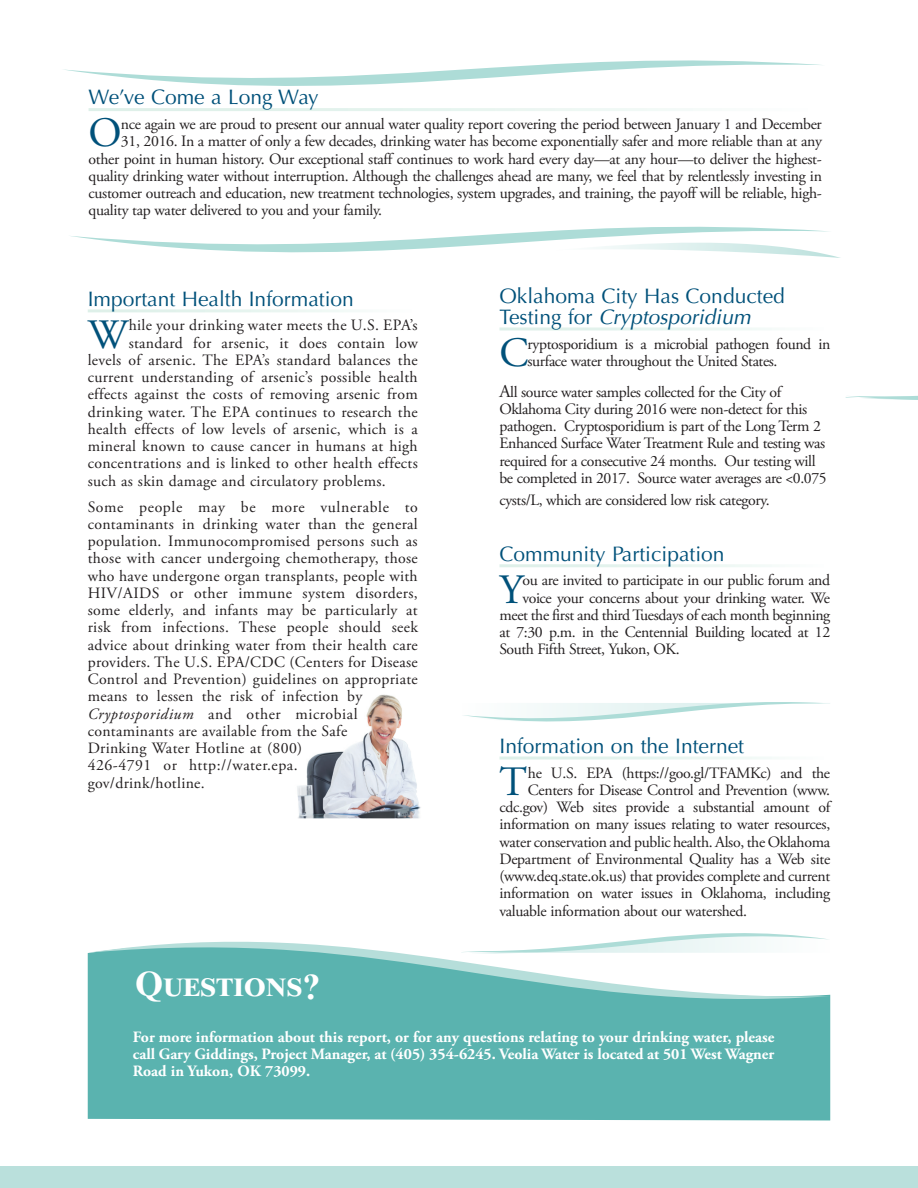
<style>
.page{position:relative;width:918px;height:1188px;background:#fff}
.page>*{position:absolute;margin:0;border:0;box-sizing:border-box;transform-origin:0 0}
.Initial_Cap{font:41.7px "Adobe Garamond Pro";color:#00517a}
.t1{font:700 36px "Times New Roman";color:#fff}
.Article_Headline-Gra{font:21px/21px "Optima";color:#00517a}
.Initial_Cap-2{font:15.75px/17.2px "Adobe Garamond Pro";letter-spacing:-.02em;color:#231f20}
.First_Paragraph{font:15.75px/17.2px "Adobe Garamond Pro";letter-spacing:.02em;color:#231f20}
.Initial_Cap-3{font:15.75px "Adobe Garamond Pro";letter-spacing:.02em;color:#231f20}
.First_Paragraph-2{font:15.75px/17.2px "Adobe Garamond Pro";letter-spacing:-.025em;color:#231f20}
.First_Paragraph-3{font:700 15.75px/17.2px "Adobe Garamond Pro";color:#fff;text-align:justify}
.s1{font-style:italic}
.s2{font-size:18px}
</style>
<div class="page">
<div style="left:88px;top:1016px;width:742px;height:104px;background:#5ab3af"></div>
<svg style="left:88px;top:941px;width:742px;height:75px;fill:#5ab3af"></svg>
<div style="left:0;top:1166px;width:918px;height:22px;background:#bae0dc"></div>
<svg style="left:64px;top:60px;width:757px;height:51px"></svg>
<svg style="left:71px;top:226px;width:758px;height:27px"></svg>
<svg style="left:552px;top:236px;width:288px;height:22px"></svg>
<hr style="left:89px;top:108px;width:733px;height:3px;background:#fff">
<img style="left:297px;top:694px;width:124px;height:124px">
<svg style="left:846px;top:395px;width:72px;height:5px"></svg>
<svg style="left:461px;top:933px;width:369px;height:28px"></svg>
<svg style="left:463px;top:702px;width:367px;height:20px"></svg>
<p class="Article_Headline-Gra" style="left:89px;top:87px;width:232px">We’ve Come a Long Way</p>
<p class="Initial_Cap" style="left:89px;top:108px;width:35px">O</p>
<p class="Initial_Cap-2" style="left:121px;top:116px;width:702px">nce again we are proud to present our annual water quality report covering the period between January 1 and December</p>
<p class="Initial_Cap-2" style="left:121px;top:133px;width:703px">31, 2016. In a matter of only a few decades, drinking water has become exponentially safer and more reliable than at any</p>
<p class="Initial_Cap-2" style="left:89px;top:151px;width:735px">other point in human history. Our exceptional staff continues to work hard every day—at any hour—to deliver the highest-</p>
<p class="Initial_Cap-2" style="left:89px;top:168px;width:735px">quality drinking water without interruption. Although the challenges ahead are many, we feel that by relentlessly investing in</p>
<p class="Initial_Cap-2" style="left:89px;top:185px;width:735px">customer outreach and education, new treatment technologies, system upgrades, and training, the payoff will be reliable, high-</p>
<p class="Initial_Cap-2" style="left:89px;top:202px;width:295px">quality tap water delivered to you and your family.</p>
<p class="Article_Headline-Gra" style="left:88px;top:288px;width:268px">Important Health Information</p>
<p class="Initial_Cap" style="left:88px;top:309px;width:42px">W</p>
<p class="Initial_Cap-3" style="left:129px;top:316px;width:291px">hile your drinking water meets the U.S. EPA’s</p>
<p class="Initial_Cap-3" style="left:129px;top:333px;width:291px">standard for arsenic, it does contain low</p>
<p class="Initial_Cap-3" style="left:88px;top:350px;width:331px">levels of arsenic. The EPA’s standard balances the</p>
<p class="Initial_Cap-3" style="left:88px;top:368px;width:332px">current understanding of arsenic’s possible health</p>
<p class="Initial_Cap-3" style="left:88px;top:385px;width:332px">effects against the costs of removing arsenic from</p>
<p class="Initial_Cap-3" style="left:88px;top:402px;width:331px">drinking water. The EPA continues to research the</p>
<p class="Initial_Cap-3" style="left:88px;top:419px;width:331px">health effects of low levels of arsenic, which is a</p>
<p class="Initial_Cap-3" style="left:88px;top:437px;width:331px">mineral known to cause cancer in humans at high</p>
<p class="Initial_Cap-3" style="left:88px;top:454px;width:332px">concentrations and is linked to other health effects</p>
<p class="Initial_Cap-3" style="left:88px;top:471px;width:300px">such as skin damage and circulatory problems.</p>
<p class="First_Paragraph" style="left:88px;top:498px;width:332px">Some people may be more vulnerable to contaminants in drinking water than the general population. Immunocompromised persons such as those with cancer undergoing chemotherapy, those who have undergone organ transplants, people with HIV/AIDS or other immune system disorders, some elderly, and infants may be particularly at risk from infections. These people should seek advice about drinking water from their health care providers. The U.S. EPA/CDC (Centers for Disease Control and Prevention) guidelines on appropriate means to lessen the risk of infection by <span class="s1">Cryptosporidium</span> and other microbial contaminants are available from the Safe<br>Drinking Water Hotline at (800)<br>426-4791 or http://water.epa. gov/drink/hotline.</p>
<p class="Article_Headline-Gra" style="left:500px;top:286px;width:287px">Oklahoma City Has Conducted<br>Te s t i n g fo r <span class="s1">Cryptosporidium</span></p>
<p class="Initial_Cap" style="left:500px;top:328px;width:31px">C</p>
<p class="Initial_Cap-2" style="left:528px;top:336px;width:304px">ryptosporidium is a microbial pathogen found in surface water throughout the United States.</p>
<p class="First_Paragraph-2" style="left:500px;top:384px;width:329px"><span class="s2">A</span>ll source water samples collected for the City of Oklahoma City during 2016 were non-detect for this pathogen. Cryptosporidium is part of the Long Term 2<br>Enhanced Surface Water Treatment Rule and testing was required for a consecutive 24 months. Our testing will be completed in 2017. Source water averages are &lt;0.075</p>
<p class="First_Paragraph-2" style="left:500px;top:492px;width:272px">cysts/L, which are considered low risk category.</p>
<p class="Article_Headline-Gra" style="left:500px;top:543px;width:227px">Community Participation</p>
<p class="Initial_Cap" style="left:500px;top:564px;width:25px">Y</p>
<p class="Initial_Cap-2" style="left:522px;top:572px;width:309px">ou are invited to participate in our public forum and</p>
<p class="Initial_Cap-2" style="left:522px;top:589px;width:309px">voice your concerns about your drinking water. We</p>
<p class="Initial_Cap-2" style="left:500px;top:607px;width:332px">meet the first and third Tuesdays of each month beginning</p>
<p class="Initial_Cap-2" style="left:500px;top:624px;width:332px">at 7:30 p.m. in the Centennial Building located at 12</p>
<p class="Initial_Cap-2" style="left:500px;top:641px;width:182px">South Fifth Street, Yukon, OK.</p>
<p class="Article_Headline-Gra" style="left:500px;top:735px;width:246px">Information on the Internet</p>
<p class="Initial_Cap" style="left:500px;top:757px;width:29px">T</p>
<p class="Initial_Cap-2" style="left:528px;top:764px;width:304px">he U.S. EPA (https://goo.gl/TFAMKc) and the</p>
<p class="Initial_Cap-2" style="left:528px;top:782px;width:304px">Centers for Disease Control and Prevention (www.</p>
<p class="Initial_Cap-2" style="left:500px;top:799px;width:332px">cdc.gov) Web sites provide a substantial amount of</p>
<p class="Initial_Cap-2" style="left:500px;top:816px;width:332px">information on many issues relating to water resources,</p>
<p class="Initial_Cap-2" style="left:500px;top:833px;width:332px">water conservation and public health. Also, the Oklahoma</p>
<p class="Initial_Cap-2" style="left:500px;top:851px;width:332px">Department of Environmental Quality has a Web site</p>
<p class="Initial_Cap-2" style="left:500px;top:868px;width:332px">(www.deq.state.ok.us) that provides complete and current</p>
<p class="Initial_Cap-2" style="left:500px;top:885px;width:332px">information on water issues in Oklahoma, including</p>
<p class="Initial_Cap-2" style="left:500px;top:902px;width:249px">valuable information about our watershed.</p>
<p class="t1" style="left:135px;top:958px;width:187px">Questions?</p>
<p class="First_Paragraph-3" style="left:133px;top:1028px;width:643px">For more information about this report, or for any questions relating to your drinking water, please call Gary Giddings, Project Manager, at (405) 354-6245. Veolia Water is located at 501 West Wagner Road in Yukon, OK 73099.</p>
</div>
